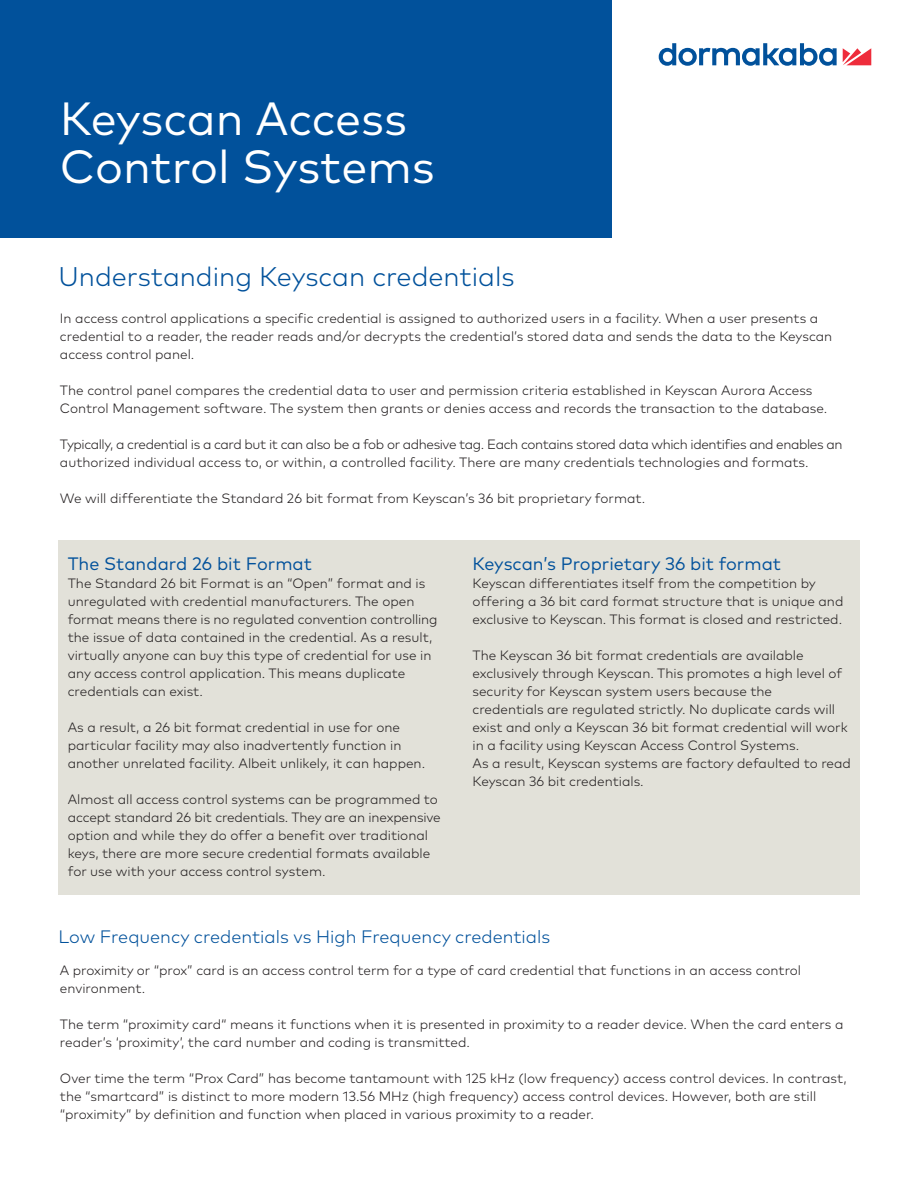
<style>
.page{position:relative;width:918px;height:1188px;background:#fff}
.page>*{position:absolute;margin:0;border:0;box-sizing:border-box;transform-origin:0 0}
.t1{font:46.5px "Mark Pro";letter-spacing:-.005em;color:#fff}
.Descriptor_light_bla{font:300 27px "Mark Pro";color:#01519b}
.Descriptor_light_bla-2{font:18px "Mark Pro";color:#01519b}
.Descriptor_light_bla-3{font:300 18px "Mark Pro";color:#01519b}
.Descriptor_light_bla-4{font:300 13.5px "Mark Pro";color:#231f20}
.Descriptor_light_bla-5{font:300 13.5px "Mark Pro";letter-spacing:-.03em;color:#231f20}
</style>
<div class="page">
<div style="left:58px;top:541px;width:802px;height:354px;background:#e2e1d9"></div>
<div style="left:0;top:0;width:612px;height:238px;background:#01519b"></div>
<svg style="left:843px;top:48px;width:28px;height:17px"></svg>
<svg style="left:659px;top:43px;width:178px;height:23px"></svg>
<p class="t1" style="left:60px;top:84px;width:349px">Keyscan Access</p>
<p class="t1" style="left:60px;top:132px;width:376px">Control Systems</p>
<p class="Descriptor_light_bla" style="left:58px;top:256px;width:458px">Understanding Keyscan credentials</p>
<p class="Descriptor_light_bla-4" style="left:60px;top:308px;width:760px">In access control applications a specific credential is assigned to authorized users in a facility. When a user presents a</p>
<p class="Descriptor_light_bla-4" style="left:60px;top:326px;width:774px">credential to a reader, the reader reads and/or decrypts the credential’s stored data and sends the data to the Keyscan</p>
<p class="Descriptor_light_bla-4" style="left:60px;top:344px;width:136px">access control panel.</p>
<p class="Descriptor_light_bla-4" style="left:60px;top:380px;width:754px">The control panel compares the credential data to user and permission criteria established in Keyscan Aurora Access</p>
<p class="Descriptor_light_bla-4" style="left:60px;top:398px;width:769px">Control Management software. The system then grants or denies access and records the transaction to the database.</p>
<p class="Descriptor_light_bla-5" style="left:60px;top:434px;width:784px">Typically, a credential is a card but it can also be a fob or adhesive tag. Each contains stored data which identifies and enables an</p>
<p class="Descriptor_light_bla-4" style="left:60px;top:452px;width:750px">authorized individual access to, or within, a controlled facility. There are many credentials technologies and formats.</p>
<p class="Descriptor_light_bla-4" style="left:60px;top:488px;width:587px">We will differentiate the Standard 26 bit format from Keyscan’s 36 bit proprietary format.</p>
<p class="Descriptor_light_bla-2" style="left:68px;top:550px;width:246px">The Standard 26 bit Format</p>
<p class="Descriptor_light_bla-4" style="left:68px;top:573px;width:359px">The Standard 26 bit Format is an “Open” format and is</p>
<p class="Descriptor_light_bla-4" style="left:68px;top:591px;width:348px">unregulated with credential manufacturers. The open</p>
<p class="Descriptor_light_bla-4" style="left:68px;top:609px;width:371px">format means there is no regulated convention controlling</p>
<p class="Descriptor_light_bla-4" style="left:68px;top:627px;width:366px">the issue of data contained in the credential. As a result,</p>
<p class="Descriptor_light_bla-4" style="left:68px;top:645px;width:365px">virtually anyone can buy this type of credential for use in</p>
<p class="Descriptor_light_bla-4" style="left:68px;top:663px;width:339px">any access control application. This means duplicate</p>
<p class="Descriptor_light_bla-4" style="left:68px;top:681px;width:137px">credentials can exist.</p>
<p class="Descriptor_light_bla-4" style="left:68px;top:717px;width:334px">As a result, a 26 bit format credential in use for one</p>
<p class="Descriptor_light_bla-4" style="left:68px;top:735px;width:335px">particular facility may also inadvertently function in</p>
<p class="Descriptor_light_bla-4" style="left:68px;top:753px;width:359px">another unrelated facility. Albeit unlikely, it can happen.</p>
<p class="Descriptor_light_bla-4" style="left:68px;top:789px;width:372px">Almost all access control systems can be programmed to</p>
<p class="Descriptor_light_bla-4" style="left:68px;top:807px;width:375px">accept standard 26 bit credentials. They are an inexpensive</p>
<p class="Descriptor_light_bla-4" style="left:68px;top:825px;width:362px">option and while they do offer a benefit over traditional</p>
<p class="Descriptor_light_bla-4" style="left:68px;top:843px;width:364px">keys, there are more secure credential formats available</p>
<p class="Descriptor_light_bla-4" style="left:68px;top:861px;width:259px">for use with your access control system.</p>
<p class="Descriptor_light_bla-2" style="left:473px;top:550px;width:310px">Keyscan’s Proprietary 36 bit format</p>
<p class="Descriptor_light_bla-4" style="left:473px;top:573px;width:345px">Keyscan differentiates itself from the competition by</p>
<p class="Descriptor_light_bla-4" style="left:473px;top:591px;width:372px">offering a 36 bit card format structure that is unique and</p>
<p class="Descriptor_light_bla-4" style="left:473px;top:609px;width:371px">exclusive to Keyscan. This format is closed and restricted.</p>
<p class="Descriptor_light_bla-4" style="left:473px;top:645px;width:333px">The Keyscan 36 bit format credentials are available</p>
<p class="Descriptor_light_bla-4" style="left:473px;top:663px;width:371px">exclusively through Keyscan. This promotes a high level of</p>
<p class="Descriptor_light_bla-4" style="left:473px;top:681px;width:301px">security for Keyscan system users because the</p>
<p class="Descriptor_light_bla-4" style="left:473px;top:699px;width:364px">credentials are regulated strictly. No duplicate cards will</p>
<p class="Descriptor_light_bla-4" style="left:473px;top:717px;width:377px">exist and only a Keyscan 36 bit format credential will work</p>
<p class="Descriptor_light_bla-4" style="left:473px;top:735px;width:328px">in a facility using Keyscan Access Control Systems.</p>
<p class="Descriptor_light_bla-4" style="left:473px;top:753px;width:380px">As a result, Keyscan systems are factory defaulted to read</p>
<p class="Descriptor_light_bla-4" style="left:473px;top:771px;width:173px">Keyscan 36 bit credentials.</p>
<p class="Descriptor_light_bla-3" style="left:58px;top:923px;width:493px">Low Frequency credentials vs High Frequency credentials</p>
<p class="Descriptor_light_bla-4" style="left:60px;top:960px;width:743px">A proximity or “prox” card is an access control term for a type of card credential that functions in an access control</p>
<p class="Descriptor_light_bla-4" style="left:60px;top:978px;width:87px">environment.</p>
<p class="Descriptor_light_bla-4" style="left:60px;top:1014px;width:785px">The term “proximity card“ means it functions when it is presented in proximity to a reader device. When the card enters a</p>
<p class="Descriptor_light_bla-4" style="left:60px;top:1032px;width:412px">reader’s ‘proximity’, the card number and coding is transmitted.</p>
<p class="Descriptor_light_bla-4" style="left:60px;top:1068px;width:788px">Over time the term “Prox Card” has become tantamount with 125 kHz (low frequency) access control devices. In contrast,</p>
<p class="Descriptor_light_bla-4" style="left:60px;top:1086px;width:758px">the “smartcard” is distinct to more modern 13.56 MHz (high frequency) access control devices. However, both are still</p>
<p class="Descriptor_light_bla-4" style="left:60px;top:1104px;width:536px">“proximity” by definition and function when placed in various proximity to a reader.</p>
</div>
